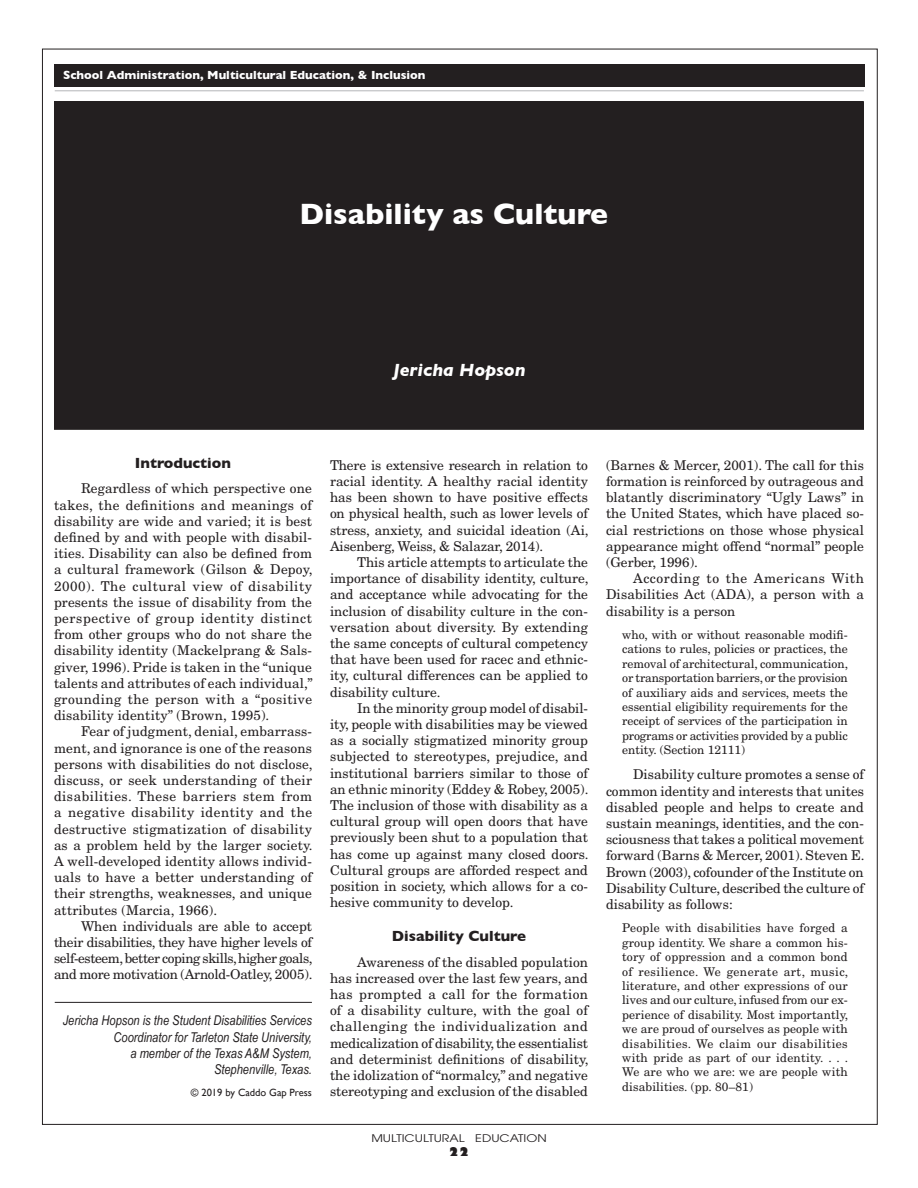
<style>
.page{position:relative;width:918px;height:1188px;background:#fff}
.page>*{position:absolute;margin:0;border:0;box-sizing:border-box;transform-origin:0 0}
.t1{font:700 30px "Gill Sans";color:#fff}
.t2{font:italic 700 18px "Gill Sans";color:#fff}
.t3{font:700 15px "Gill Sans";color:#231f20}
.t4{font:13.5px/16.2px "New Century Schlbk";color:#231f20;text-align:justify}
.t5{font:italic 13.5px/16.2px "Arial Narrow";color:#231f20;text-align:right}
.t6{font:12px/14.4px "New Century Schlbk";color:#231f20;text-align:justify}
.t7{font:700 12px "Gill Sans";color:#fff}
.t8{font:800 12px "Gill Sans";color:#231f20}
.t9{font:10.5px "Avant Garde";color:#231f20;scale:1.2 1}
.t10{font:10.5px "Gill Sans";color:#231f20}
</style>
<div class="page">
<div style="left:54px;top:64px;width:811px;height:23px;background:#231f20"></div>
<hr style="left:55px;top:90px;width:809px;height:1px;background:#b4b5b8">
<div style="left:55px;top:102px;width:808px;height:327px;background:#231f20"></div>
<div style="left:54px;top:101px;width:810px;height:329px;border:2px solid #231f20"></div>
<hr style="left:55px;top:1002px;width:257px;height:1px;background:#231f20">
<p class="t7" style="left:63px;top:65px;width:364px">School Administration, Multicultural Education, &amp; Inclusion</p>
<h1 class="t1" style="left:299px;top:190px;width:310px">Disability as Culture</h1>
<h2 class="t2" style="left:393px;top:359px;width:134px">Jericha Hopson</h2>
<p class="t3" style="left:135px;top:451px;width:98px">Introduction</p>
<p class="t4" style="left:54px;top:480px;width:260px;text-indent:27px">Regardless of which perspective one takes, the definitions and meanings of disability are wide and varied; it is best defined by and with people with disabil&shy;ities. Disability can also be defined from a cultural framework (Gilson &amp; Depoy, 2000). The cultural view of disability presents the issue of disability from the perspective of group identity distinct from other groups who do not share the disability identity (Mackelprang &amp; Sals&shy;giver, 1996). Pride is taken in the “unique talents and attributes of each individual,” grounding the person with a “positive disability identity” (Brown, 1995).</p>
<p class="t4" style="left:54px;top:723px;width:260px;text-indent:27px">Fear of judgment, denial, embarrass&shy;ment, and ignorance is one of the reasons persons with disabilities do not disclose, discuss, or seek understanding of their disabilities. These barriers stem from a negative disability identity and the destructive stigmatization of disability as a problem held by the larger society.<br>A well-developed identity allows individ&shy;uals to have a better understanding of their strengths, weaknesses, and unique attributes (Marcia, 1966).</p>
<p class="t4" style="left:54px;top:918px;width:260px;text-indent:27px">When individuals are able to accept their disabilities, they have higher levels of self-esteem, better coping skills, higher goals, and more motivation (Arnold-Oatley, 2005).</p>
<p class="t5" style="left:63px;top:1012px;width:251px">Jericha Hopson is the Student Disabilities Services Coordinator for Tarleton State University,<br>a member of the Texas A&amp;M System,<br>Stephenville, Texas.</p>
<p class="t10" style="left:191px;top:1086px;width:123px">© 2019 by Caddo Gap Press</p>
<p class="t4" style="left:330px;top:457px;width:260px">There is extensive research in relation to racial identity. A healthy racial identity has been shown to have positive effects on physical health, such as lower levels of stress, anxiety, and suicidal ideation (Ai, Aisenberg, Weiss, &amp; Salazar, 2014).</p>
<p class="t4" style="left:330px;top:554px;width:260px;text-indent:27px">This article attempts to articulate the importance of disability identity, culture, and acceptance while advocating for the inclusion of disability culture in the con&shy;versation about diversity. By extending the same concepts of cultural competency that have been used for racec and ethnic&shy;ity, cultural differences can be applied to disability culture.</p>
<p class="t4" style="left:330px;top:700px;width:260px;text-indent:27px">In the minority group model of disabil&shy;ity, people with disabilities may be viewed as a socially stigmatized minority group subjected to stereotypes, prejudice, and institutional barriers similar to those of an ethnic minority (Eddey &amp; Robey, 2005).<br>The inclusion of those with disability as a cultural group will open doors that have previously been shut to a population that has come up against many closed doors.<br>Cultural groups are afforded respect and position in society, which allows for a co&shy;hesive community to develop.</p>
<p class="t3" style="left:392px;top:924px;width:136px">Disability Culture</p>
<p class="t4" style="left:330px;top:954px;width:260px;text-indent:27px">Awareness of the disabled population has increased over the last few years, and has prompted a call for the formation of a disability culture, with the goal of challenging the individualization and medicalization of disability, the essentialist and determinist definitions of disability, the idolization of “normalcy,” and negative stereotyping and exclusion of the disabled</p>
<p class="t9" style="left:371px;top:1132px;width:148px">MULTICULTURAL EDUCATION</p>
<p class="t8" style="left:449px;top:1142px;width:22px">22</p>
<p class="t4" style="left:606px;top:457px;width:260px">(Barnes &amp; Mercer, 2001). The call for this formation is reinforced by outrageous and blatantly discriminatory “Ugly Laws” in the United States, which have placed so&shy;cial restrictions on those whose physical appearance might offend “normal” people (Gerber, 1996).</p>
<p class="t4" style="left:606px;top:570px;width:260px;text-indent:27px">According to the Americans With Disabilities Act (ADA), a person with a disability is a person</p>
<p class="t6" style="left:622px;top:627px;width:228px">who, with or without reasonable modifi&shy;cations to rules, policies or practices, the removal of architectural, communication, or transportation barriers, or the provision of auxiliary aids and services, meets the essential eligibility requirements for the receipt of services of the participation in programs or activities provided by a public entity. (Section 12111)</p>
<p class="t4" style="left:606px;top:766px;width:260px;text-indent:27px">Disability culture promotes a sense of common identity and interests that unites disabled people and helps to create and sustain meanings, identities, and the con&shy;sciousness that takes a political movement forward (Barns &amp; Mercer, 2001). Steven E.<br>Brown (2003), cofounder of the Institute on Disability Culture, described the culture of disability as follows:</p>
<p class="t6" style="left:622px;top:921px;width:228px">People with disabilities have forged a group identity. We share a common his&shy;tory of oppression and a common bond of resilience. We generate art, music, literature, and other expressions of our lives and our culture, infused from our ex&shy;perience of disability. Most importantly, we are proud of ourselves as people with disabilities. We claim our disabilities with pride as part of our identity. . . .<br>We are who we are: we are people with disabilities. (pp. 80–81)</p>
</div>
